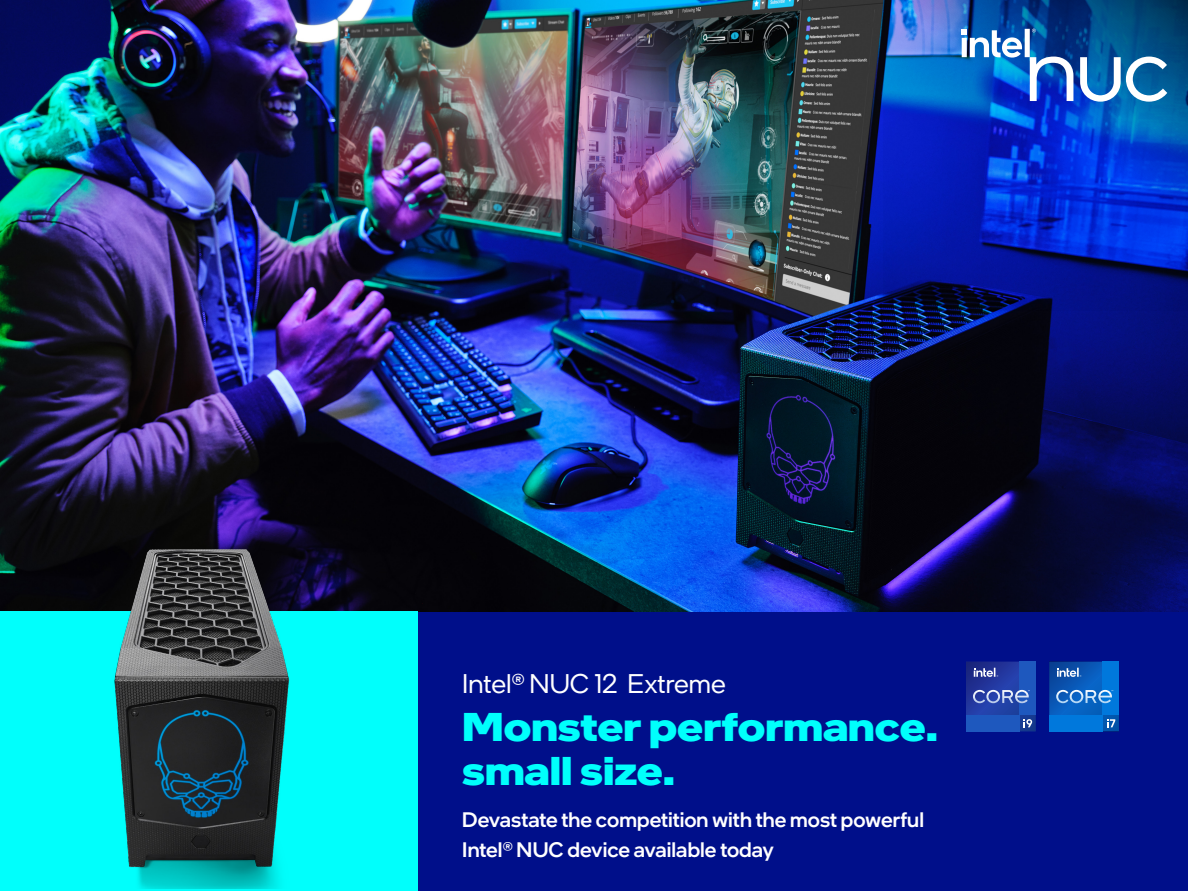
<style>
.page{position:relative;width:1188px;height:891px;background:#fff}
.page>*{position:absolute;margin:0;border:0;box-sizing:border-box;transform-origin:0 0}
._1{font:700 40.05px/43.5px "Intel One Display";color:#00fffc;scale:1.14 1}
._2{font:27px "Intel One Display";color:#fff}
.t1{font:500 21px/30px "Intel One Display";color:#fff}
</style>
<div class="page">
<div style="left:417px;top:612px;width:771px;height:279px;background:#000f8a"></div>
<img style="left:0;top:0;width:1188px;height:612px">
<svg style="left:883px;top:0;width:305px;height:310px;background:#0634b2"></svg>
<div style="left:0;top:612px;width:417px;height:279px;background:#00fffc"></div>
<img style="left:29px;top:497px;width:309px;height:392px">
<svg style="left:1080px;top:57px;width:87px;height:45px"></svg>
<img style="left:962px;top:29px;width:111px;height:72px">
<svg style="left:966px;top:662px;width:70px;height:69px;background:#3053b0"></svg>
<svg style="left:1049px;top:662px;width:70px;height:69px;background:#1770c8"></svg>
<p class="_2" style="left:462px;top:667px;width:265px">Intel® NUC 12 Extreme</p>
<p class="_1" style="left:462px;top:704px;width:419px">Monster performance. small size.</p>
<p class="t1" style="left:462px;top:804px;width:463px">Devastate the competition with the most powerful<br>Intel® NUC device available today</p>
</div>
